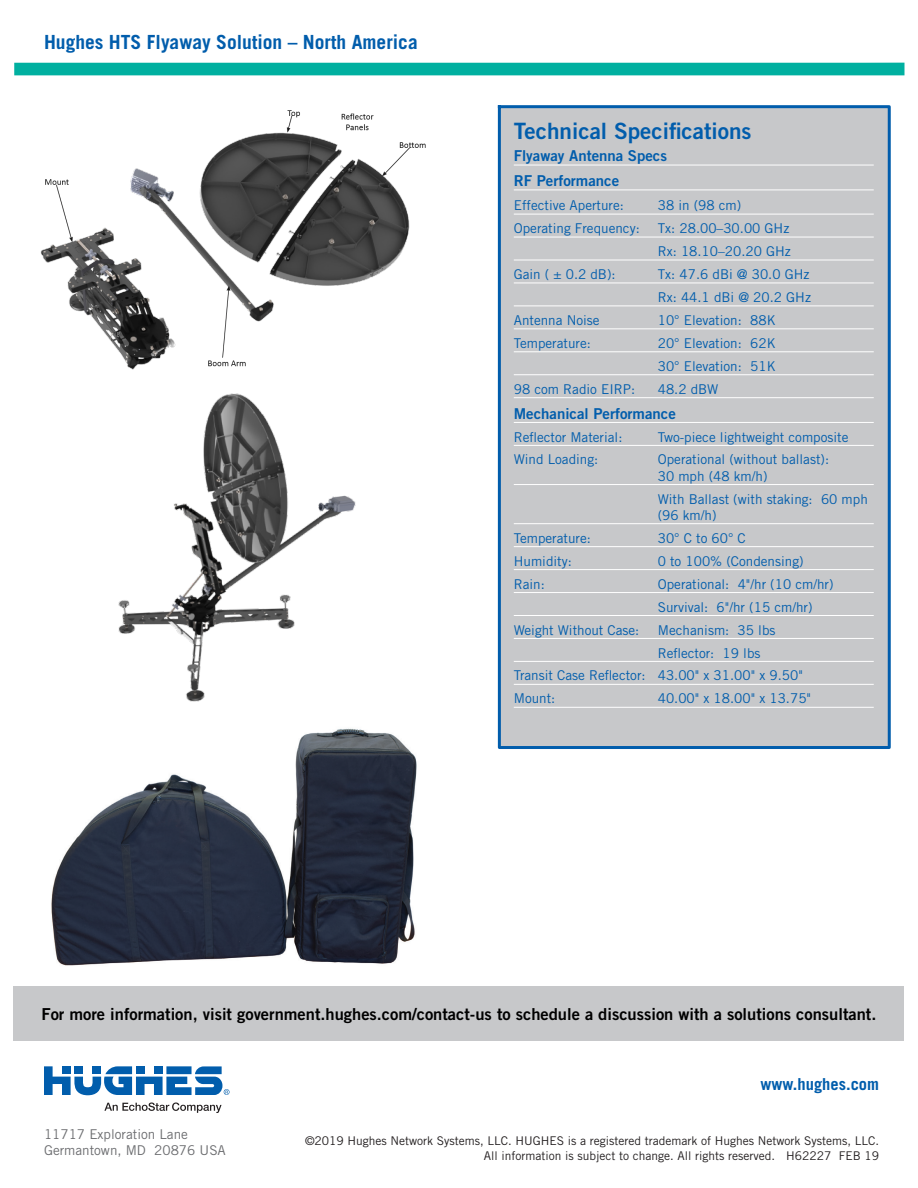
<style>
.page{position:relative;width:918px;height:1188px;background:#fff}
.page>*{position:absolute;margin:0;border:0;box-sizing:border-box;transform-origin:0 0}
.t1{font:22.5px "Trade Gothic Bold Two";color:#015dac}
.t2{font:700 19.5px "Trade Gothic";color:#015dac}
.t3{font:16.5px "Trade Gothic Bold Two";color:#000}
.t4{font:700 16.5px "Trade Gothic";color:#015dac}
.SpecText{font:15px "Trade Gothic Bold Two";color:#015dac}
.Spec_Subhead{font:15px "Trade Gothic Bold Two";color:#015dac}
.SpecText-2{font:13.5px/16.2px "Trade Gothic";color:#015dac}
.t5{font:13.5px/16.2px "Trade Gothic";color:#6c6d70}
.Content{font:12px/14.4px "Trade Gothic";color:#231f20;text-align:right}
</style>
<div class="page">
<div style="left:14px;top:63px;width:890px;height:12px;background:#00b0a0"></div>
<svg style="left:44px;top:1066px;width:186px;height:29px"></svg>
<svg style="left:104px;top:1103px;width:118px;height:10px"></svg>
<div style="left:14px;top:986px;width:890px;height:55px;background:#c7c8ca"></div>
<div style="left:497px;top:105px;width:394px;height:644px;background:#c7c8ca"></div>
<img style="left:40px;top:110px;width:386px;height:260px">
<img style="left:119px;top:394px;width:236px;height:308px">
<hr style="left:514px;top:165px;width:360px;height:1px;background:#fff">
<hr style="left:514px;top:190px;width:360px;height:1px;background:#fff">
<hr style="left:514px;top:214px;width:360px;height:1px;background:#fff">
<hr style="left:514px;top:237px;width:360px;height:1px;background:#fff">
<hr style="left:514px;top:260px;width:360px;height:1px;background:#fff">
<hr style="left:514px;top:283px;width:360px;height:1px;background:#fff">
<hr style="left:514px;top:306px;width:360px;height:1px;background:#fff">
<hr style="left:514px;top:329px;width:360px;height:1px;background:#fff">
<hr style="left:514px;top:352px;width:360px;height:1px;background:#fff">
<hr style="left:514px;top:374px;width:360px;height:1px;background:#fff">
<hr style="left:514px;top:397px;width:360px;height:1px;background:#fff">
<hr style="left:514px;top:422px;width:360px;height:1px;background:#fff">
<hr style="left:514px;top:445px;width:360px;height:1px;background:#fff">
<hr style="left:514px;top:484px;width:360px;height:1px;background:#fff">
<hr style="left:514px;top:523px;width:360px;height:1px;background:#fff">
<hr style="left:514px;top:546px;width:360px;height:1px;background:#fff">
<hr style="left:514px;top:569px;width:360px;height:1px;background:#fff">
<hr style="left:514px;top:592px;width:360px;height:1px;background:#fff">
<hr style="left:514px;top:615px;width:360px;height:1px;background:#fff">
<hr style="left:514px;top:638px;width:360px;height:1px;background:#fff">
<hr style="left:514px;top:661px;width:360px;height:1px;background:#fff">
<hr style="left:514px;top:684px;width:360px;height:1px;background:#fff">
<hr style="left:514px;top:707px;width:360px;height:1px;background:#fff">
<img style="left:51px;top:728px;width:366px;height:238px">
<p class="t2" style="left:44px;top:30px;width:375px">Hughes HTS Flyaway Solution – North America</p>
<p class="t1" style="left:514px;top:117px;width:239px">Technical Specifications</p>
<p class="SpecText" style="left:514px;top:147px;width:155px">Flyaway Antenna Specs</p>
<p class="Spec_Subhead" style="left:514px;top:171px;width:107px">RF Performance</p>
<p class="SpecText-2" style="left:514px;top:197px;width:112px">Effective Aperture:</p>
<p class="SpecText-2" style="left:658px;top:197px;width:85px">38 in (98 cm)</p>
<p class="SpecText-2" style="left:514px;top:220px;width:128px">Operating Frequency:</p>
<p class="SpecText-2" style="left:658px;top:220px;width:133px">Tx: 28.00–30.00 GHz</p>
<p class="SpecText-2" style="left:658px;top:243px;width:135px">Rx: 18.10–20.20 GHz</p>
<p class="SpecText-2" style="left:514px;top:266px;width:103px">Gain ( ± 0.2 dB):</p>
<p class="SpecText-2" style="left:658px;top:266px;width:153px">Tx: 47.6 dBi @ 30.0 GHz</p>
<p class="SpecText-2" style="left:658px;top:289px;width:155px">Rx: 44.1 dBi @ 20.2 GHz</p>
<p class="SpecText-2" style="left:514px;top:312px;width:87px">Antenna Noise</p>
<p class="SpecText-2" style="left:658px;top:312px;width:119px">10° Elevation: 88K</p>
<p class="SpecText-2" style="left:514px;top:335px;width:79px">Temperature:</p>
<p class="SpecText-2" style="left:658px;top:335px;width:119px">20° Elevation: 62K</p>
<p class="SpecText-2" style="left:658px;top:358px;width:119px">30° Elevation: 51K</p>
<p class="SpecText-2" style="left:514px;top:381px;width:123px">98 com Radio EIRP:</p>
<p class="SpecText-2" style="left:658px;top:381px;width:62px">48.2 dBW</p>
<p class="SpecText" style="left:514px;top:404px;width:164px">Mechanical Performance</p>
<p class="SpecText-2" style="left:514px;top:428px;width:110px">Reflector Material:</p>
<p class="SpecText-2" style="left:658px;top:428px;width:192px">Two-piece lightweight composite</p>
<p class="SpecText-2" style="left:514px;top:451px;width:86px">Wind Loading:</p>
<p class="SpecText-2" style="left:658px;top:451px;width:173px">Operational (without ballast):<br>30 mph (48 km/h)</p>
<p class="SpecText-2" style="left:658px;top:491px;width:212px">With Ballast (with staking: 60 mph (96 km/h)</p>
<p class="SpecText-2" style="left:514px;top:530px;width:79px">Temperature:</p>
<p class="SpecText-2" style="left:658px;top:530px;width:90px">30° C to 60° C</p>
<p class="SpecText-2" style="left:514px;top:553px;width:60px">Humidity:</p>
<p class="SpecText-2" style="left:658px;top:553px;width:147px">0 to 100% (Condensing)</p>
<p class="SpecText-2" style="left:514px;top:576px;width:33px">Rain:</p>
<p class="SpecText-2" style="left:658px;top:576px;width:177px">Operational: 4"/hr (10 cm/hr)</p>
<p class="SpecText-2" style="left:658px;top:599px;width:156px">Survival: 6"/hr (15 cm/hr)</p>
<p class="SpecText-2" style="left:514px;top:622px;width:127px">Weight Without Case:</p>
<p class="SpecText-2" style="left:658px;top:622px;width:119px">Mechanism: 35 lbs</p>
<p class="SpecText-2" style="left:658px;top:644px;width:104px">Reflector: 19 lbs</p>
<p class="SpecText-2" style="left:514px;top:667px;width:291px">Transit Case Reflector: 43.00" x 31.00" x 9.50"</p>
<p class="SpecText-2" style="left:514px;top:690px;width:43px">Mount:</p>
<p class="SpecText-2" style="left:658px;top:690px;width:155px">40.00" x 18.00" x 13.75"</p>
<p class="t3" style="left:42px;top:1004px;width:836px">For more information, visit government.hughes.com/contact-us to schedule a discussion with a solutions consultant.</p>
<p class="t5" style="left:44px;top:1126px;width:183px">11717 Exploration Lane<br>Germantown, MD 20876 USA</p>
<p class="t4" style="left:761px;top:1074px;width:120px">www.hughes.com</p>
<p class="Content" style="left:305px;top:1133px;width:576px">©2019 Hughes Network Systems, LLC. HUGHES is a registered trademark of Hughes Network Systems, LLC.<br>All information is subject to change. All rights reserved. H62227 FEB 19</p>
</div>
